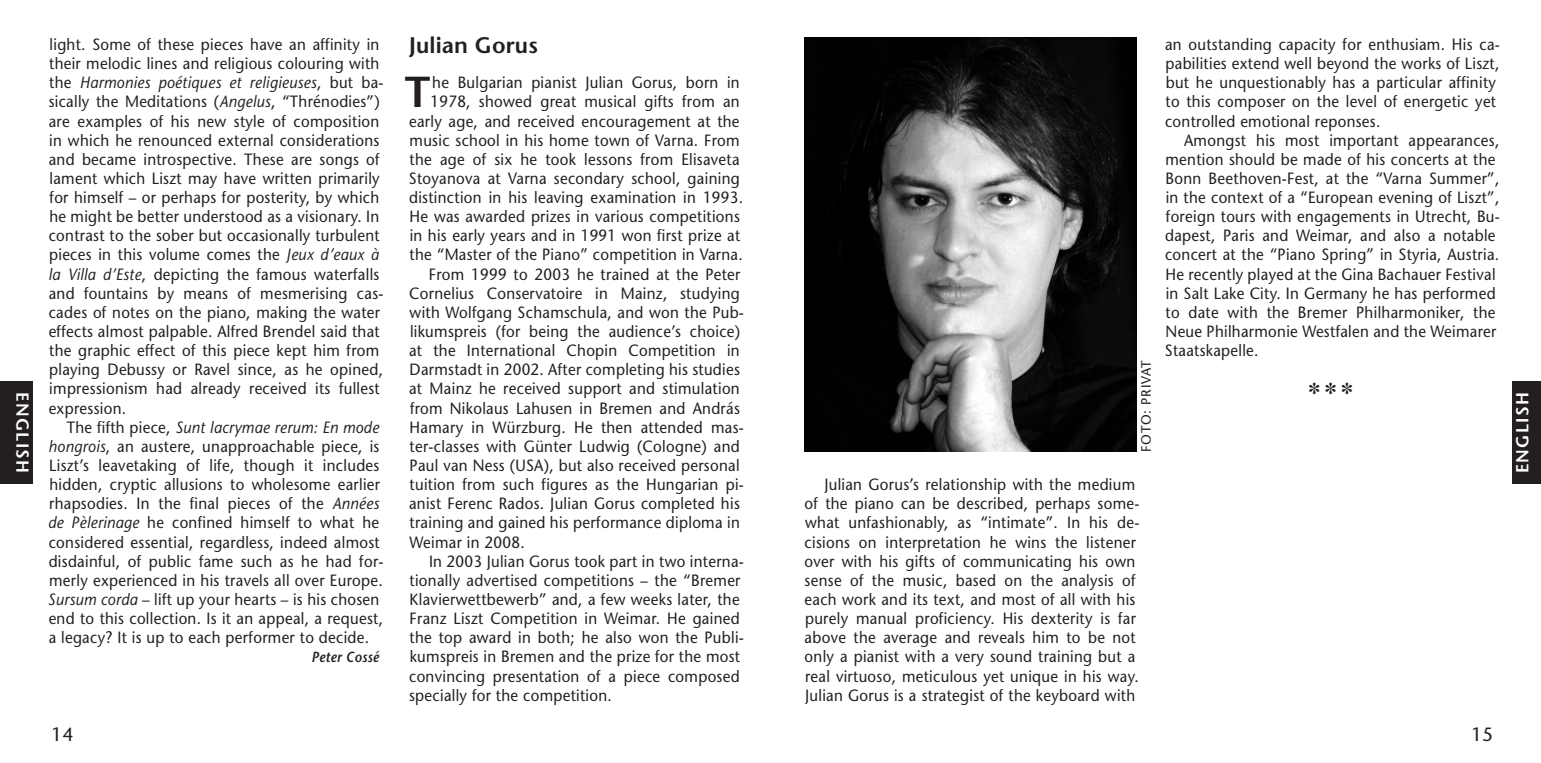
<style>
.page{position:relative;width:1541px;height:763px;background:#fff}
.page>*{position:absolute;margin:0;border:0;box-sizing:border-box;transform-origin:0 0}
._02___Initial_-280{font:600 43.2px "Stone Sans LT";color:#231f20}
._04b___Head_10_p___S{font:600 22.5px "Stone Sans LT";letter-spacing:.005em;color:#231f20}
.t1{font:19.12px "Stone Sans LT";color:#231f20}
.t2{font:600 17.55px "Stone Sans LT";letter-spacing:.075em;color:#fff}
._03___Txt_7_25_p___v{font:16.2px/19.1px "Stone Sans LT";letter-spacing:.02em;color:#231f20;scale:.93 1}
._02___Initial_-280-2{font:16.2px/19.1px "Stone Sans LT";letter-spacing:.02em;color:#231f20;text-align:right;scale:.93 1}
._03___Txt_7_25_p___v-2{font:italic 600 14.62px "Stone Sans LT";letter-spacing:.02em;color:#231f20;scale:.9 1}
._88___Fotonachweis_6{font:13.5px "Stone Sans LT";letter-spacing:.05em;color:#231f20}
.s1{font-style:italic}
</style>
<div class="page">
<div style="left:0;top:382px;width:32px;height:102px;background:#231f20"></div>
<div style="left:1512px;top:382px;width:29px;height:102px;background:#231f20"></div>
<img style="left:804px;top:37px;width:332px;height:415px">
<p class="_04b___Head_10_p___S" style="left:409px;top:32px;width:130px">Julian Gorus</p>
<p class="_02___Initial_-280" style="left:405px;top:66px;width:27px">T</p>
<p class="_03___Txt_7_25_p___v" style="left:49px;top:35px;width:362px">light. Some of these pieces have an affinity in their melodic lines and religious colouring with the <span class="s1">Harmonies poétiques et religieuses</span>, but ba&shy;sically the Meditations (<span class="s1">Angelus</span>, “Thrénodies”) are examples of his new style of composition in which he renounced external considerations and became introspective. These are songs of lament which Liszt may have written primarily for himself – or perhaps for posterity, by which he might be better understood as a visionary. In contrast to the sober but occasionally turbulent pieces in this volume comes the <span class="s1">Jeux d’eaux à la Villa d’Este</span>, depicting the famous waterfalls and fountains by means of mesmerising cas&shy;cades of notes on the piano, making the water effects almost palpable. Alfred Brendel said that the graphic effect of this piece kept him from playing Debussy or Ravel since, as he opined, impressionism had already received its fullest expression.</p>
<p class="_03___Txt_7_25_p___v" style="left:48px;top:417px;width:362px;text-indent:19px">The fifth piece, <span class="s1">Sunt lacrymae rerum: En mode hongrois</span>, an austere, unapproachable piece, is Liszt’s leavetaking of life, though it includes hidden, cryptic allusions to wholesome earlier rhapsodies. In the final pieces of the <span class="s1">Années de Pèlerinage</span> he confined himself to what he considered essential, regardless, indeed almost disdainful, of public fame such as he had for&shy;merly experienced in his travels all over Europe.<br><span class="s1">Sursum corda</span> – lift up your hearts – is his chosen end to this collection. Is it an appeal, a request, a legacy? It is up to each performer to decide.</p>
<p class="_03___Txt_7_25_p___v-2" style="left:312px;top:648px;width:76px">Peter Cossé</p>
<p class="_03___Txt_7_25_p___v" style="left:1165px;top:35px;width:362px">an outstanding capacity for enthusiam. His ca&shy;pabilities extend well beyond the works of Liszt, but he unquestionably has a particular affinity to this composer on the level of energetic yet controlled emotional reponses.</p>
<p class="_03___Txt_7_25_p___v" style="left:1165px;top:130px;width:362px;text-indent:19px">Amongst his most important appearances, mention should be made of his concerts at the Bonn Beethoven-Fest, at the “Varna Summer”, in the context of a “European evening of Liszt”, foreign tours with engagements in Utrecht, Bu&shy;dapest, Paris and Weimar, and also a notable concert at the “Piano Spring” in Styria, Austria.<br>He recently played at the Gina Bachauer Festival in Salt Lake City. In Germany he has performed to date with the Bremer Philharmoniker, the Neue Philharmonie Westfalen and the Weimarer Staatskapelle.</p>
<p class="_02___Initial_-280-2" style="left:409px;top:73px;width:361px">he Bulgarian pianist Julian Gorus, born in 1978, showed great musical gifts from an early age, and received encouragement at the music school in his home town of Varna. From the age of six he took lessons from Elisaveta Stoyanova at Varna secondary school, gaining distinction in his leaving examination in 1993.<br>He was awarded prizes in various competitions in his early years and in 1991 won first prize at the “Master of the Piano” competition in Varna.</p>
<p class="_03___Txt_7_25_p___v" style="left:409px;top:264px;width:362px;text-indent:20px">From 1999 to 2003 he trained at the Peter Cornelius Conservatoire in Mainz, studying with Wolfgang Schamschula, and won the Pub&shy;likumspreis (for being the audience’s choice) at the International Chopin Competition in Darmstadt in 2002. After completing his studies at Mainz he received support and stimulation from Nikolaus Lahusen in Bremen and András Hamary in Würzburg. He then attended mas&shy;ter-classes with Günter Ludwig (Cologne) and Paul van Ness (USA), but also received personal tuition from such figures as the Hungarian pi&shy;anist Ferenc Rados. Julian Gorus completed his training and gained his performance diploma in Weimar in 2008.</p>
<p class="_03___Txt_7_25_p___v" style="left:409px;top:551px;width:362px;text-indent:20px">In 2003 Julian Gorus took part in two interna&shy;tionally advertised competitions – the “Bremer Klavierwettbewerb” and, a few weeks later, the Franz Liszt Competition in Weimar. He gained the top award in both; he also won the Publi&shy;kumspreis in Bremen and the prize for the most convincing presentation of a piece composed specially for the competition.</p>
<p class="_88___Fotonachweis_6" style="left:1138px;top:452px;width:93px;rotate:-90deg">FOTO: PRIVAT</p>
<p class="t2" style="left:33px;top:392px;width:83px;rotate:90deg">ENGLISH</p>
<p class="t2" style="left:1511px;top:473px;width:83px;rotate:-90deg">ENGLISH</p>
<p class="_03___Txt_7_25_p___v" style="left:804px;top:475px;width:362px;text-indent:20px">Julian Gorus’s relationship with the medium of the piano can be described, perhaps some&shy;what unfashionably, as “intimate”. In his de&shy;cisions on interpretation he wins the listener over with his gifts of communicating his own sense of the music, based on the analysis of each work and its text, and most of all with his purely manual proficiency. His dexterity is far above the average and reveals him to be not only a pianist with a very sound training but a real virtuoso, meticulous yet unique in his way.<br>Julian Gorus is a strategist of the keyboard with</p>
<p class="t1" style="left:52px;top:722px;width:23px">14</p>
<p class="t1" style="left:1471px;top:722px;width:23px">15</p>
</div>
